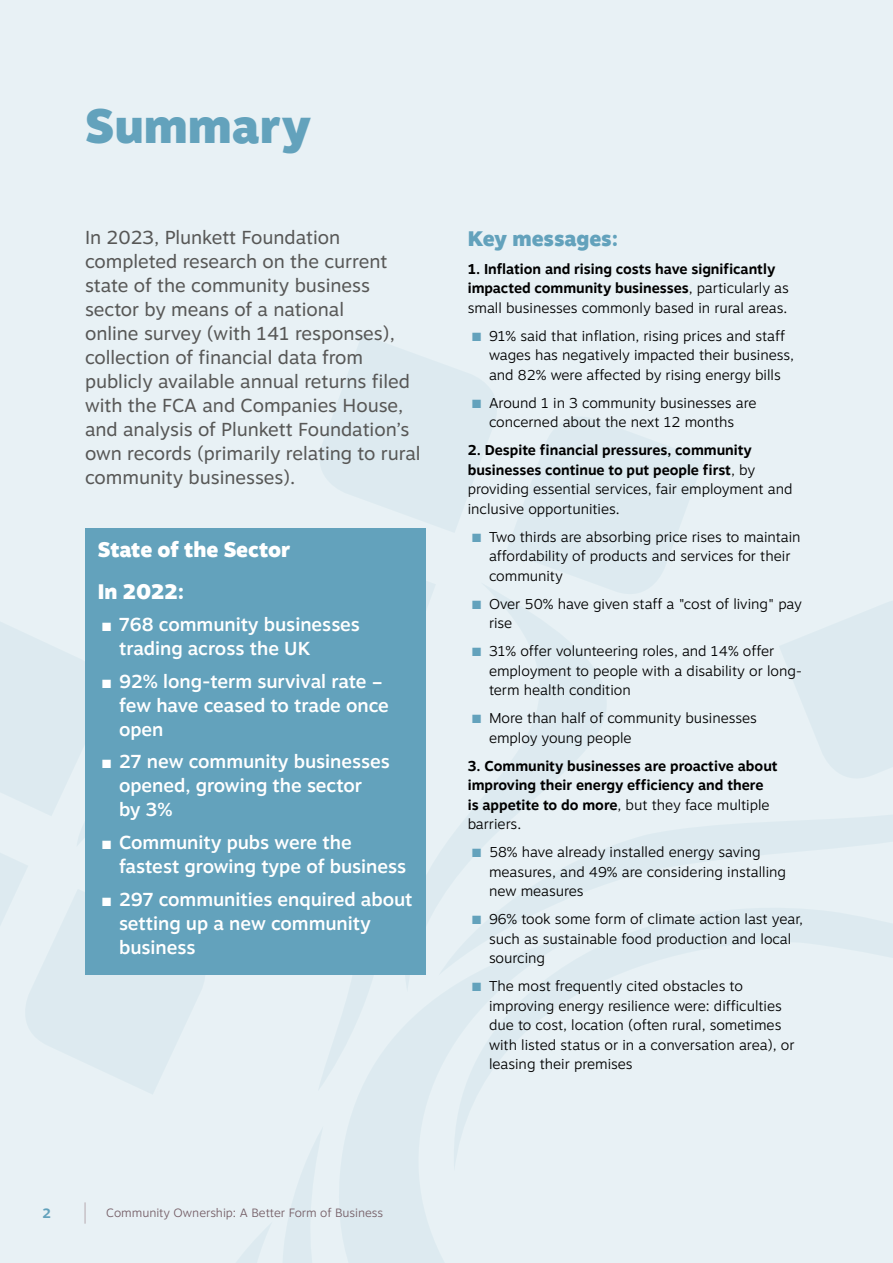
<style>
.page{position:relative;width:893px;height:1263px;background:#e8f1f5}
.page>*{position:absolute;margin:0;border:0;box-sizing:border-box;transform-origin:0 0}
.t1{font:900 48px "Motiva Sans";color:#63a2bc}
.t2{font:900 21px "Motiva Sans";color:#fff}
.t3{font:900 21px "Motiva Sans";color:#63a2bc}
.t4{font:18.75px/24px "Motiva Sans";color:#575756}
.t5{font:500 18.75px/24px "Motiva Sans";color:#fff}
.t6{font:300 14.25px/19.5px "Motiva Sans";color:#000}
.t7{font:700 14.25px/19.5px "Motiva Sans";color:#000}
.t8{font:700 13.5px "Motiva Sans";color:#63a2bc}
.t9{font:300 12px "Motiva Sans";color:#766068}
.s1{font-weight:300}
.s2{color:#63a2bc}
</style>
<div class="page">
<svg style="left:791px;top:815px;width:102px;height:37px;fill:#ddeaf0"></svg>
<svg style="left:425px;top:730px;width:366px;height:203px"></svg>
<svg style="left:446px;top:902px;width:447px;height:55px"></svg>
<svg style="left:349px;top:933px;width:507px;height:193px"></svg>
<svg style="left:293px;top:1126px;width:171px;height:137px;fill:#ddeaf0"></svg>
<svg style="left:218px;top:974px;width:189px;height:117px"></svg>
<svg style="left:0;top:622px;width:218px;height:472px"></svg>
<svg style="left:320px;top:335px;width:384px;height:395px"></svg>
<svg style="left:779px;top:601px;width:114px;height:189px"></svg>
<div style="left:85px;top:528px;width:340px;height:446px;background:#63a2bc"></div>
<svg style="left:84px;top:1202px;width:212px;height:61px"></svg>
<h1 class="t1" style="left:85px;top:91px;width:227px">Summary</h1>
<p class="t4" style="left:85px;top:225px;width:337px">In 2023, Plunkett Foundation completed research on the current state of the community business sector by means of a national<br>online survey (with 141 responses), collection of financial data from publicly available annual returns filed with the FCA and Companies House, and analysis of Plunkett Foundation’s own records (primarily relating to rural community businesses).</p>
<h1 class="t3" style="left:468px;top:223px;width:152px">Key messages:</h1>
<p class="t7" style="left:468px;top:258px;width:323px">1. Inflation and rising costs have significantly impacted community businesses<span class="s1">, particularly as small businesses commonly based in rural areas.</span></p>
<p class="t6" style="left:489px;top:325px;width:307px;text-indent:-17px"><span class="s2">■</span> 91% said that inflation, rising prices and staff wages has negatively impacted their business, and 82% were affected by rising energy bills</p>
<p class="t6" style="left:472px;top:392px;width:286px;text-align:center"><span class="s2">■</span> Around 1 in 3 community businesses are concerned about the next 12 months</p>
<p class="t7" style="left:468px;top:440px;width:326px">2. Despite financial pressures, community businesses continue to put people first<span class="s1">, by providing essential services, fair employment and inclusive opportunities.</span></p>
<p class="t6" style="left:489px;top:526px;width:313px;text-indent:-17px"><span class="s2">■</span> Two thirds are absorbing price rises to maintain affordability of products and services for their community</p>
<p class="t6" style="left:489px;top:593px;width:314px;text-indent:-17px"><span class="s2">■</span> Over 50% have given staff a "cost of living" pay rise</p>
<p class="t6" style="left:489px;top:641px;width:315px;text-indent:-17px"><span class="s2">■</span> 31% offer volunteering roles, and 14% offer employment to people with a disability or long&shy;term health condition</p>
<p class="t6" style="left:489px;top:708px;width:269px;text-indent:-17px"><span class="s2">■</span> More than half of community businesses employ young people</p>
<p class="t7" style="left:468px;top:755px;width:311px">3. Community businesses are proactive about improving their energy efficiency and there is appetite to do more<span class="s1">, but they face multiple barriers.</span></p>
<p class="t6" style="left:489px;top:842px;width:299px;text-indent:-17px"><span class="s2">■</span> 58% have already installed energy saving measures, and 49% are considering installing new measures</p>
<p class="t6" style="left:489px;top:909px;width:315px;text-indent:-17px"><span class="s2">■</span> 96% took some form of climate action last year, such as sustainable food production and local sourcing</p>
<p class="t6" style="left:489px;top:976px;width:307px;text-indent:-17px"><span class="s2">■</span> The most frequently cited obstacles to improving energy resilience were: difficulties due to cost, location (often rural, sometimes with listed status or in a conversation area), or leasing their premises</p>
<p class="t2" style="left:98px;top:534px;width:194px">State of the Sector</p>
<p class="t2" style="left:98px;top:576px;width:88px">In 2022:</p>
<p class="t5" style="left:119px;top:612px;width:242px;text-indent:-17px">■ 768 community businesses trading across the UK</p>
<p class="t5" style="left:119px;top:669px;width:271px;text-indent:-17px">■ 92% long-term survival rate – few have ceased to trade once open</p>
<p class="t5" style="left:119px;top:749px;width:272px;text-indent:-17px">■ 27 new community businesses opened, growing the sector<br>by 3%</p>
<p class="t5" style="left:119px;top:830px;width:289px;text-indent:-17px">■ Community pubs were the fastest growing type of business</p>
<p class="t5" style="left:119px;top:886px;width:295px;text-indent:-17px">■ 297 communities enquired about setting up a new community business</p>
<p class="t8" style="left:43px;top:1203px;width:10px">2</p>
<p class="t9" style="left:106px;top:1204px;width:278px">Community Ownership: A Better Form of Business</p>
</div>
